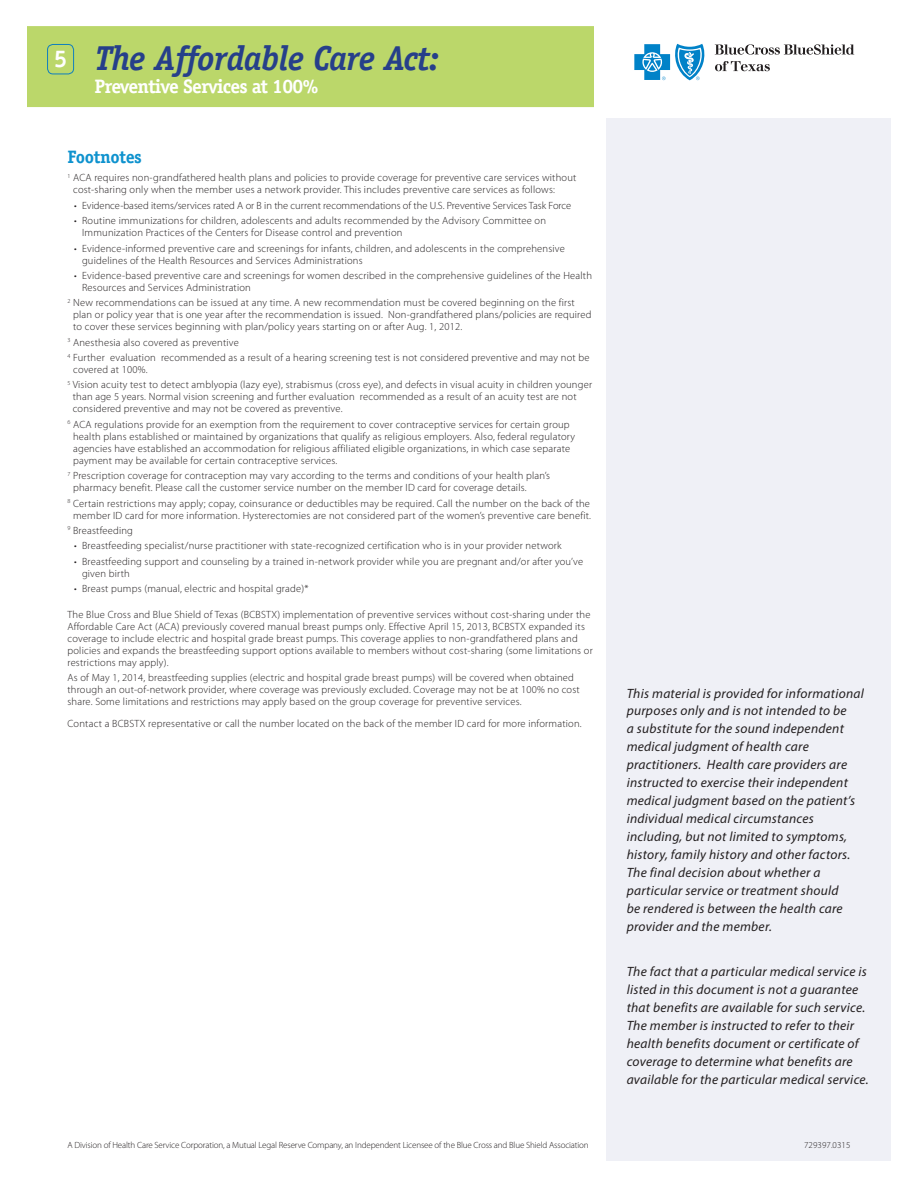
<style>
.page{position:relative;width:918px;height:1188px;background:#fff}
.page>*{position:absolute;margin:0;border:0;box-sizing:border-box;transform-origin:0 0}
.t1{font:italic 700 34.65px "Officina Serif";letter-spacing:-.025em;color:#263f8a}
.t2{font:700 19.5px "Officina Serif";letter-spacing:-.04em;color:#fff}
.t3{font:700 18px "Officina Serif";letter-spacing:-.02em;color:#0e92ce}
.t4{font:italic 13.5px/18px "Myriad Pro";letter-spacing:.02em;color:#231f20}
.t5{font:300 10.5px/12px "Myriad Pro";letter-spacing:.02em;color:#231f20}
.t6{font:300 10.5px "Myriad Pro";color:#231f20}
.t7{font:300 9px "Myriad Pro";letter-spacing:-.015em;color:#231f20}
.t8{font:300 9px "Myriad Pro";letter-spacing:.01em;color:#231f20}
.s1{font-style:normal;font-size:24.3px;color:#fff}
</style>
<div class="page">
<div style="left:27px;top:26px;width:567px;height:81px;background:#bbd76a"></div>
<svg style="left:634px;top:44px;width:71px;height:36px"></svg>
<svg style="left:715px;top:44px;width:139px;height:11px"></svg>
<svg style="left:715px;top:61px;width:55px;height:10px"></svg>
<div style="left:47px;top:44px;width:27px;height:30px;border:1px solid #107fbe;border-radius:5px"></div>
<div style="left:606px;top:119px;width:285px;height:1042px;background:#eff0f6"></div>
<h1 class="t1" style="left:54px;top:38px;width:387px"><span class="s1">5</span> The Affordable Care Act:</h1>
<h2 class="t2" style="left:94px;top:74px;width:226px">Preventive Services at 100%</h2>
<h3 class="t3" style="left:68px;top:145px;width:76px">Footnotes</h3>
<p class="t5" style="left:73px;top:172px;width:505px;text-indent:-6px"><sup>1</sup> ACA requires non-grandfathered health plans and policies to provide coverage for preventive care services without cost-sharing only when the member uses a network provider. This includes preventive care services as follows:</p>
<p class="t6" style="left:74px;top:200px;width:499px">• Evidence-based items/services rated A or B in the current recommendations of the U.S. Preventive Services Task Force</p>
<p class="t5" style="left:82px;top:215px;width:465px;text-indent:-8px">• Routine immunizations for children, adolescents and adults recommended by the Advisory Committee on<br>Immunization Practices of the Centers for Disease control and prevention</p>
<p class="t5" style="left:82px;top:242px;width:484px;text-indent:-8px">• Evidence-informed preventive care and screenings for infants, children, and adolescents in the comprehensive guidelines of the Health Resources and Services Administrations</p>
<p class="t5" style="left:82px;top:270px;width:511px;text-indent:-8px">• Evidence-based preventive care and screenings for women described in the comprehensive guidelines of the Health<br>Resources and Services Administration</p>
<p class="t5" style="left:73px;top:297px;width:520px;text-indent:-6px"><sup>2</sup> New recommendations can be issued at any time. A new recommendation must be covered beginning on the first plan or policy year that is one year after the recommendation is issued. Non-grandfathered plans/policies are required to cover these services beginning with plan/policy years starting on or after Aug. 1, 2012.</p>
<p class="t5" style="left:68px;top:335px;width:524px;line-height:15.3px"><sup>3</sup> Anesthesia also covered as preventive<br><sup>4</sup> Further evaluation recommended as a result of a hearing screening test is not considered preventive and may not be</p>
<p class="t5" style="left:68px;top:362px;width:526px;line-height:15.3px;text-indent:6px">covered at 100%.<br><sup>5</sup> Vision acuity test to detect amblyopia (lazy eye), strabismus (cross eye), and defects in visual acuity in children younger</p>
<p class="t5" style="left:73px;top:391px;width:505px">than age 5 years. Normal vision screening and further evaluation recommended as a result of an acuity test are not considered preventive and may not be covered as preventive.</p>
<p class="t5" style="left:73px;top:418px;width:504px;text-indent:-6px"><sup>6</sup> ACA regulations provide for an exemption from the requirement to cover contraceptive services for certain group health plans established or maintained by organizations that qualify as religious employers. Also, federal regulatory agencies have established an accommodation for religious affiliated eligible organizations, in which case separate payment may be available for certain contraceptive services.</p>
<p class="t5" style="left:73px;top:470px;width:479px;text-indent:-6px"><sup>7</sup> Prescription coverage for contraception may vary according to the terms and conditions of your health plan’s pharmacy benefit. Please call the customer service number on the member ID card for coverage details.</p>
<p class="t5" style="left:68px;top:497px;width:525px;text-align:center"><sup>8</sup> Certain restrictions may apply; copay, coinsurance or deductibles may be required. Call the number on the back of the member ID card for more information. Hysterectomies are not considered part of the women’s preventive care benefit.</p>
<p class="t5" style="left:68px;top:525px;width:67px"><sup>9</sup> Breastfeeding</p>
<p class="t5" style="left:74px;top:540px;width:489px">• Breastfeeding specialist/nurse practitioner with state-recognized certification who is in your provider network</p>
<p class="t5" style="left:82px;top:555px;width:503px;text-indent:-8px">• Breastfeeding support and counseling by a trained in-network provider while you are pregnant and/or after you’ve given birth</p>
<p class="t5" style="left:74px;top:583px;width:236px">• Breast pumps (manual, electric and hospital grade)*</p>
<p class="t5" style="left:68px;top:608px;width:527px">The Blue Cross and Blue Shield of Texas (BCBSTX) implementation of preventive services without cost-sharing under the Affordable Care Act (ACA) previously covered manual breast pumps only. Effective April 15, 2013, BCBSTX expanded its coverage to include electric and hospital grade breast pumps. This coverage applies to non-grandfathered plans and policies and expands the breastfeeding support options available to members without cost-sharing (some limitations or restrictions may apply).</p>
<p class="t5" style="left:68px;top:672px;width:514px">As of May 1, 2014, breastfeeding supplies (electric and hospital grade breast pumps) will be covered when obtained through an out-of-network provider, where coverage was previously excluded. Coverage may not be at 100% no cost share. Some limitations and restrictions may apply based on the group coverage for preventive services.</p>
<p class="t5" style="left:68px;top:718px;width:516px">Contact a BCBSTX representative or call the number located on the back of the member ID card for more information.</p>
<p class="t4" style="left:627px;top:684px;width:239px">This material is provided for informational purposes only and is not intended to be<br>a substitute for the sound independent medical judgment of health care practitioners. Health care providers are instructed to exercise their independent medical judgment based on the patient’s individual medical circumstances including, but not limited to symptoms, history, family history and other factors.<br>The final decision about whether a particular service or treatment should<br>be rendered is between the health care provider and the member.</p>
<p class="t4" style="left:627px;top:963px;width:243px">The fact that a particular medical service is listed in this document is not a guarantee that benefits are available for such service.<br>The member is instructed to refer to their health benefits document or certificate of coverage to determine what benefits are available for the particular medical service.</p>
<p class="t7" style="left:68px;top:1140px;width:523px">A Division of Health Care Service Corporation, a Mutual Legal Reserve Company, an Independent Licensee of the Blue Cross and Blue Shield Association</p>
<p class="t8" style="left:804px;top:1140px;width:48px">729397.0315</p>
</div>
